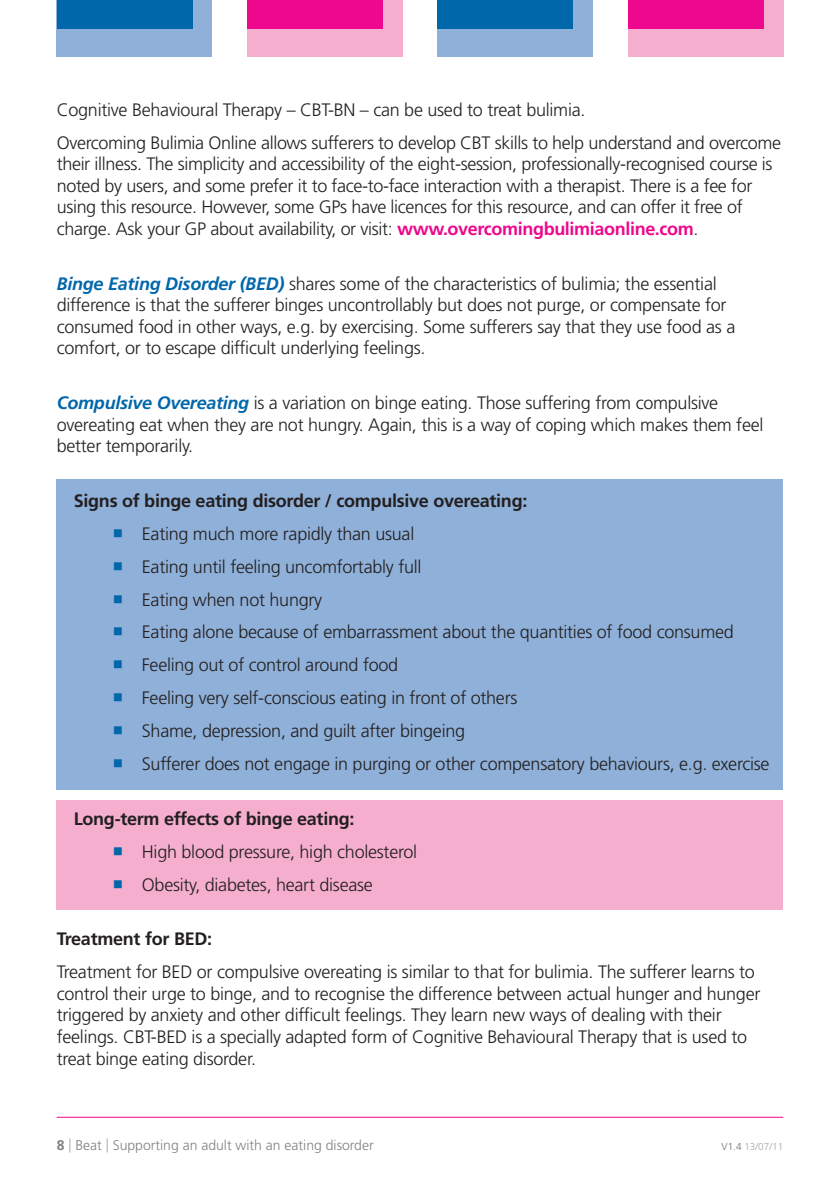
<style>
.page{position:relative;width:840px;height:1191px;background:#fff}
.page>*{position:absolute;margin:0;border:0;box-sizing:border-box;transform-origin:0 0}
.t1{font:300 18px/21.6px "Frutiger";letter-spacing:-.015em;color:#231f20}
.t2{font:700 18px "Frutiger";letter-spacing:-.015em;color:#231f20}
.t3{font:300 14px "Frutiger";color:#808285}
.t4{font:300 10px "Frutiger";color:#a8a9ad}
.s1{font-weight:700;color:#ed088d}
.s2{font-weight:700;font-style:italic;color:#0067ab}
.s3{font-weight:700}
.s4{font-family:"Arial Unicode MS";font-weight:400;color:#0067ab}
.s5{color:#a8a9ad}
.s6{color:#6c6d70}
</style>
<div class="page">
<div style="left:57px;top:478px;width:725px;height:311px;background:#8fb0d8"></div>
<div style="left:57px;top:800px;width:725px;height:109px;background:#f5aece"></div>
<div style="left:57px;top:0;width:155px;height:57px;background:#8fb0d8"></div>
<div style="left:247px;top:0;width:155px;height:57px;background:#f5aece"></div>
<div style="left:57px;top:0;width:136px;height:28px;background:#0067ab"></div>
<div style="left:247px;top:0;width:136px;height:28px;background:#ed088d"></div>
<div style="left:437px;top:0;width:155px;height:57px;background:#8fb0d8"></div>
<div style="left:627px;top:0;width:155px;height:57px;background:#f5aece"></div>
<div style="left:437px;top:0;width:136px;height:28px;background:#0067ab"></div>
<div style="left:627px;top:0;width:136px;height:28px;background:#ed088d"></div>
<hr style="left:57px;top:1116px;width:725px;height:1px;background:#ed088d">
<p class="t1" style="left:57px;top:94px;width:725px;line-height:33px">Cognitive Behavioural Therapy – CBT-BN – can be used to treat bulimia.<br>Overcoming Bulimia Online allows sufferers to develop CBT skills to help understand and overcome</p>
<p class="t1" style="left:57px;top:154px;width:717px">their illness. The simplicity and accessibility of the eight-session, professionally-recognised course is noted by users, and some prefer it to face-to-face interaction with a therapist. There is a fee for using this resource. However, some GPs have licences for this resource, and can offer it free of charge. Ask your GP about availability, or visit: <span class="s1">www.overcomingbulimiaonline.com</span>.</p>
<p class="t1" style="left:57px;top:274px;width:679px"><span class="s2">Binge Eating Disorder (BED)</span> shares some of the characteristics of bulimia; the essential difference is that the sufferer binges uncontrollably but does not purge, or compensate for consumed food in other ways, e.g. by exercising. Some sufferers say that they use food as a comfort, or to escape difficult underlying feelings.</p>
<p class="t1" style="left:57px;top:393px;width:707px"><span class="s2">Compulsive Overeating</span> is a variation on binge eating. Those suffering from compulsive overeating eat when they are not hungry. Again, this is a way of coping which makes them feel better temporarily.</p>
<p class="t1" style="left:113px;top:485px;width:657px;line-height:33px;text-indent:-40px"><span class="s3">Signs of binge eating disorder / compulsive overeating:<br></span><span class="s4">￭</span> Eating much more rapidly than usual<br><span class="s4">￭</span> Eating until feeling uncomfortably full<br><span class="s4">￭</span> Eating when not hungry<br><span class="s4">￭</span> Eating alone because of embarrassment about the quantities of food consumed<br><span class="s4">￭</span> Feeling out of control around food<br><span class="s4">￭</span> Feeling very self-conscious eating in front of others<br><span class="s4">￭</span> Shame, depression, and guilt after bingeing<br><span class="s4">￭</span> Sufferer does not engage in purging or other compensatory behaviours, e.g. exercise</p>
<p class="t1" style="left:113px;top:803px;width:305px;line-height:33px;text-indent:-40px"><span class="s3">Long-term effects of binge eating:<br></span><span class="s4">￭</span> High blood pressure, high cholesterol<span class="s4">￭</span> Obesity, diabetes, heart disease</p>
<p class="t2" style="left:57px;top:931px;width:157px">Treatment for BED:</p>
<p class="t1" style="left:57px;top:962px;width:704px">Treatment for BED or compulsive overeating is similar to that for bulimia. The sufferer learns to control their urge to binge, and to recognise the difference between actual hunger and hunger triggered by anxiety and other difficult feelings. They learn new ways of dealing with their feelings. CBT-BED is a specially adapted form of Cognitive Behavioural Therapy that is used to treat binge eating disorder.</p>
<p class="t3" style="left:57px;top:1140px;width:318px"><span class="s3">8</span> <span class="s5">|</span> Beat <span class="s5">|</span> Supporting an adult with an eating disorder</p>
<p class="t4" style="left:721px;top:1143px;width:63px"><span class="s6">V1.4</span> 13/07/11</p>
</div>
